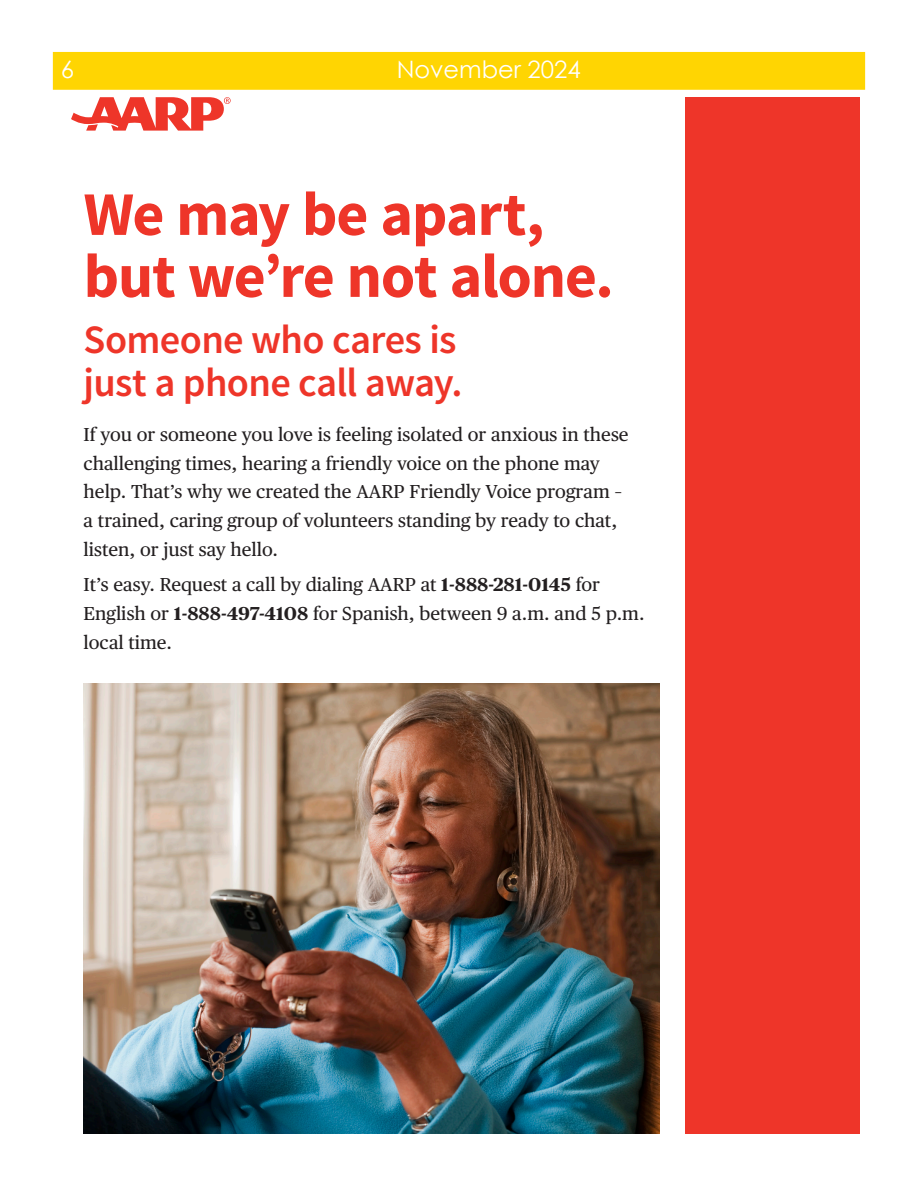
<style>
.page{position:relative;width:918px;height:1188px;background:#fff}
.page>*{position:absolute;margin:0;border:0;box-sizing:border-box;transform-origin:0 0}
.t1{font:700 61.95px/61.9px "Source Sans Pro";letter-spacing:-.02em;color:#ee3529}
.t2{font:600 40.35px/43.2px "Source Sans Pro";letter-spacing:-.015em;color:#ee3529}
.t3{font:24px "Century Gothic";color:#fff}
.t4{font:18.75px/28.8px "Publico Text";color:#231f20}
.s1{font-weight:700}
</style>
<div class="page">
<div style="left:53px;top:52px;width:812px;height:38px;background:#ffd502"></div>
<div style="left:686px;top:97px;width:174px;height:1037px;background:#ee3529"></div>
<svg style="left:71px;top:97px;width:160px;height:34px"></svg>
<img style="left:84px;top:684px;width:575px;height:450px">
<p class="t3" style="left:61px;top:52px;width:15px">6</p>
<p class="t3" style="left:397px;top:52px;width:185px">November 2024</p>
<p class="t1" style="left:84px;top:186px;width:532px">We may be apart, but we’re not alone.</p>
<p class="t2" style="left:84px;top:319px;width:380px">Someone who cares is just a phone call away.</p>
<p class="t4" style="left:84px;top:419px;width:547px">If you or someone you love is feeling isolated or anxious in these challenging times, hearing a friendly voice on the phone may help. That’s why we created the AARP Friendly Voice program – a trained, caring group of volunteers standing by ready to chat, listen, or just say hello.</p>
<p class="t4" style="left:84px;top:569px;width:563px">It’s easy. Request a call by dialing AARP at <span class="s1">1-888-281-0145</span> for<br>English or <span class="s1">1-888-497-4108</span> for Spanish, between 9 a.m. and 5 p.m. local time.</p>
</div>
